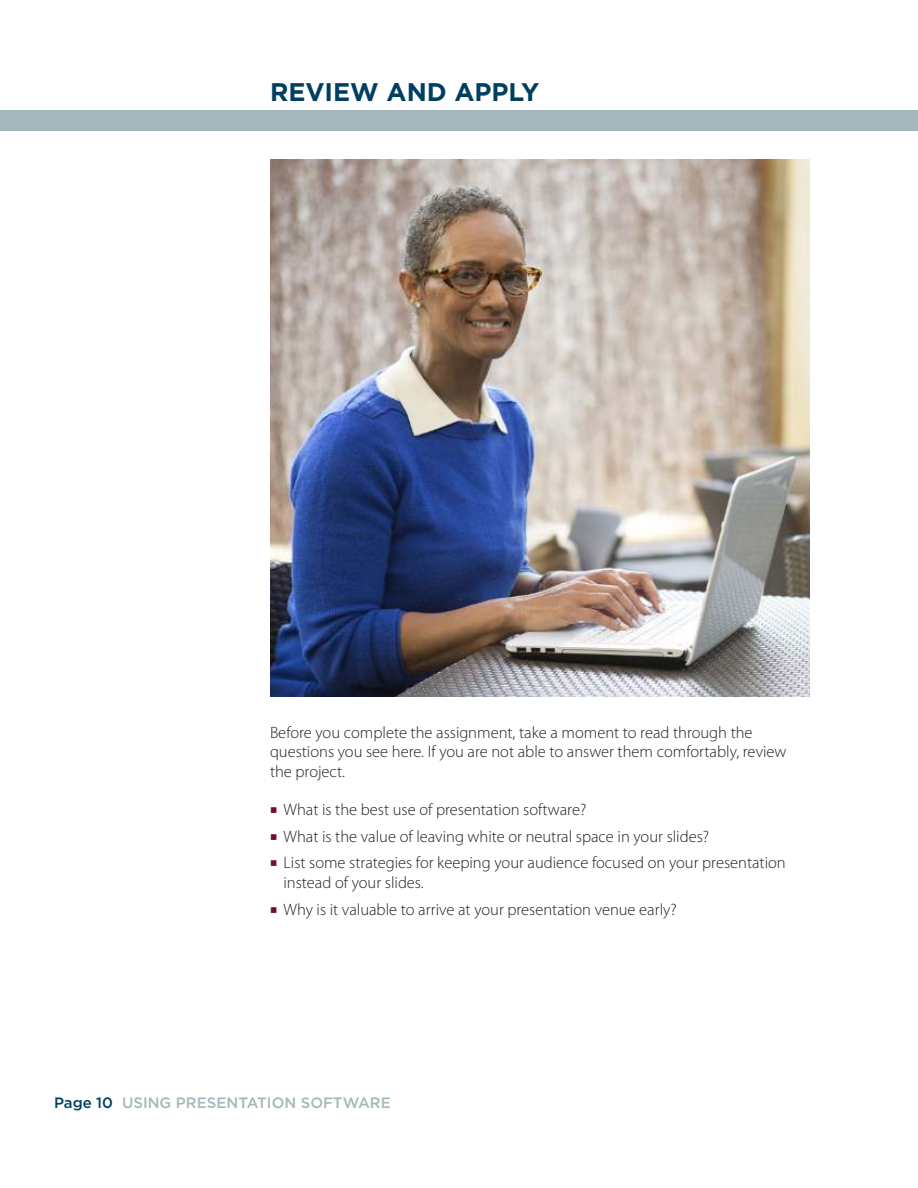
<style>
.page{position:relative;width:918px;height:1188px;background:#fff}
.page>*{position:absolute;margin:0;border:0;box-sizing:border-box;transform-origin:0 0}
.t1{font:700 25.5px "Gotham";color:#003f61}
.t2{font:300 16.5px/19.8px "Myriad Pro";color:#231f20}
.t3{font:500 15px "Gotham";color:#a4b7ba}
.s1{font-family:"Minion Pro";font-weight:700;font-stretch:condensed;font-size:19.5px;color:#770e28}
.s2{color:#003f61}
</style>
<div class="page">
<div style="left:0;top:111px;width:918px;height:20px;background:#a4b7ba"></div>
<img style="left:270px;top:160px;width:540px;height:537px">
<h1 class="t1" style="left:270px;top:81px;width:271px">REVIEW AND APPLY</h1>
<p class="t2" style="left:270px;top:724px;width:518px">Before you complete the assignment, take a moment to read through the questions you see here. If you are not able to answer them comfortably, review the project.</p>
<p class="t2" style="left:270px;top:801px;width:318px"><span class="s1">■</span> What is the best use of presentation software?</p>
<p class="t2" style="left:270px;top:828px;width:441px"><span class="s1">■</span> What is the value of leaving white or neutral space in your slides?</p>
<p class="t2" style="left:284px;top:854px;width:504px;text-indent:-14px"><span class="s1">■</span> List some strategies for keeping your audience focused on your presentation instead of your slides.</p>
<p class="t2" style="left:270px;top:900px;width:408px"><span class="s1">■</span> Why is it valuable to arrive at your presentation venue early?</p>
<p class="t3" style="left:54px;top:1096px;width:338px"><span class="s2">Page 10</span> USING PRESENTATION SOFTWARE</p>
</div>
